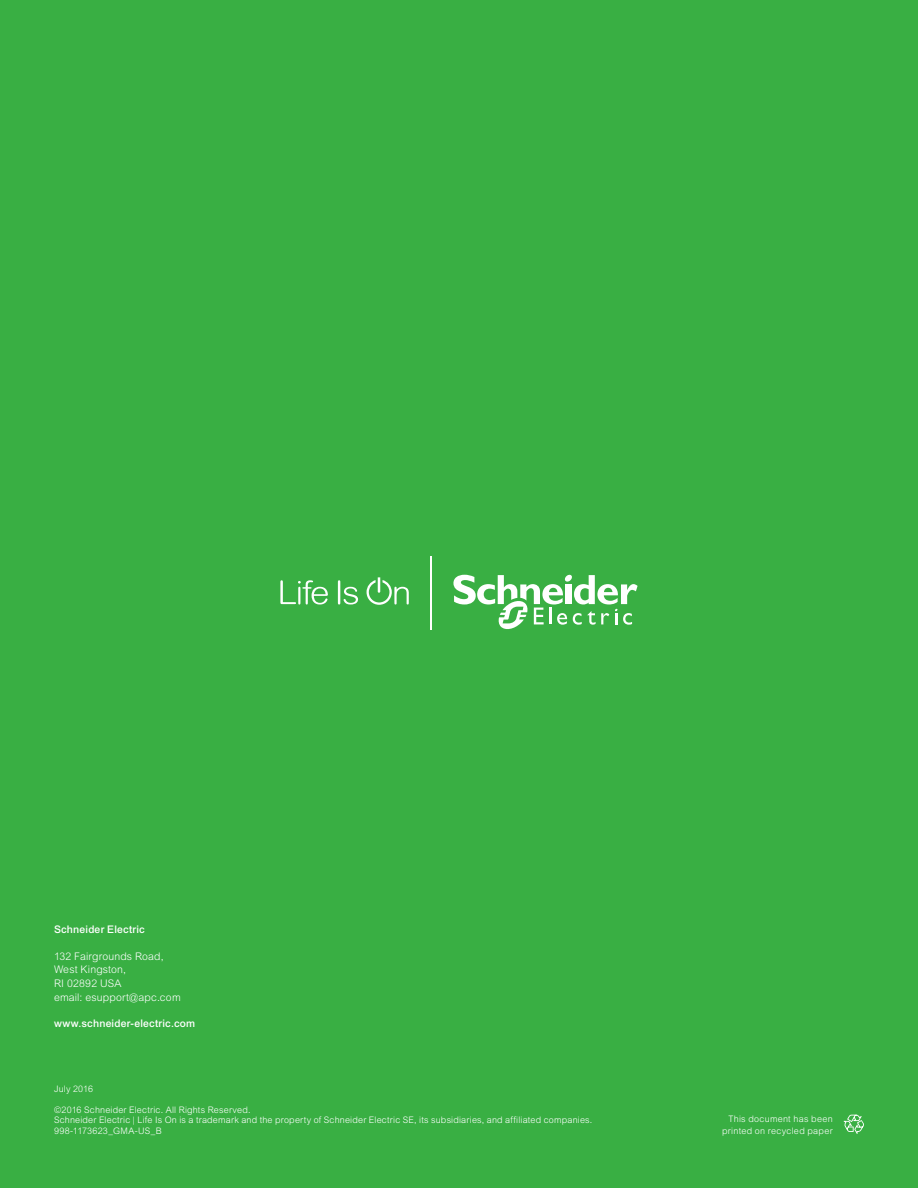
<style>
.page{position:relative;width:918px;height:1188px;background:#39af43}
.page>*{position:absolute;margin:0;border:0;box-sizing:border-box;transform-origin:0 0}
.t1{font:300 10.5px/13.5px "Arial MT Std";letter-spacing:.015em;color:#fff}
.t2{font:500 10.5px "Arial MT Std";letter-spacing:.02em;color:#fff}
.t3{font:300 9px/10.5px "Arial MT Std";letter-spacing:.02em;color:#fff}
</style>
<div class="page">
<svg style="left:843px;top:1115px;width:21px;height:19px"></svg>
<svg style="left:280px;top:580px;width:48px;height:25px"></svg>
<svg style="left:338px;top:580px;width:20px;height:25px"></svg>
<svg style="left:367px;top:577px;width:42px;height:28px"></svg>
<svg style="left:453px;top:574px;width:185px;height:55px"></svg>
<hr style="left:431px;top:556px;width:1px;height:74px;background:#fff">
<p class="t2" style="left:54px;top:923px;width:92px">Schneider Electric</p>
<p class="t1" style="left:54px;top:950px;width:128px">132 Fairgrounds Road,<br>West Kingston,<br>RI 02892 USA<br>email: esupport@apc.com</p>
<p class="t2" style="left:54px;top:1018px;width:143px">www.schneider-electric.com</p>
<p class="t3" style="left:54px;top:1084px;width:41px">July 2016</p>
<p class="t3" style="left:54px;top:1105px;width:540px">©2016 Schneider Electric. All Rights Reserved.<br>Schneider Electric | Life Is On is a trademark and the property of Schneider Electric SE, its subsidiaries, and affiliated companies.<br>998-1173623_GMA-US_B</p>
<p class="t3" style="left:722px;top:1113px;width:112px;line-height:12px;text-align:right">This document has been printed on recycled paper</p>
</div>
